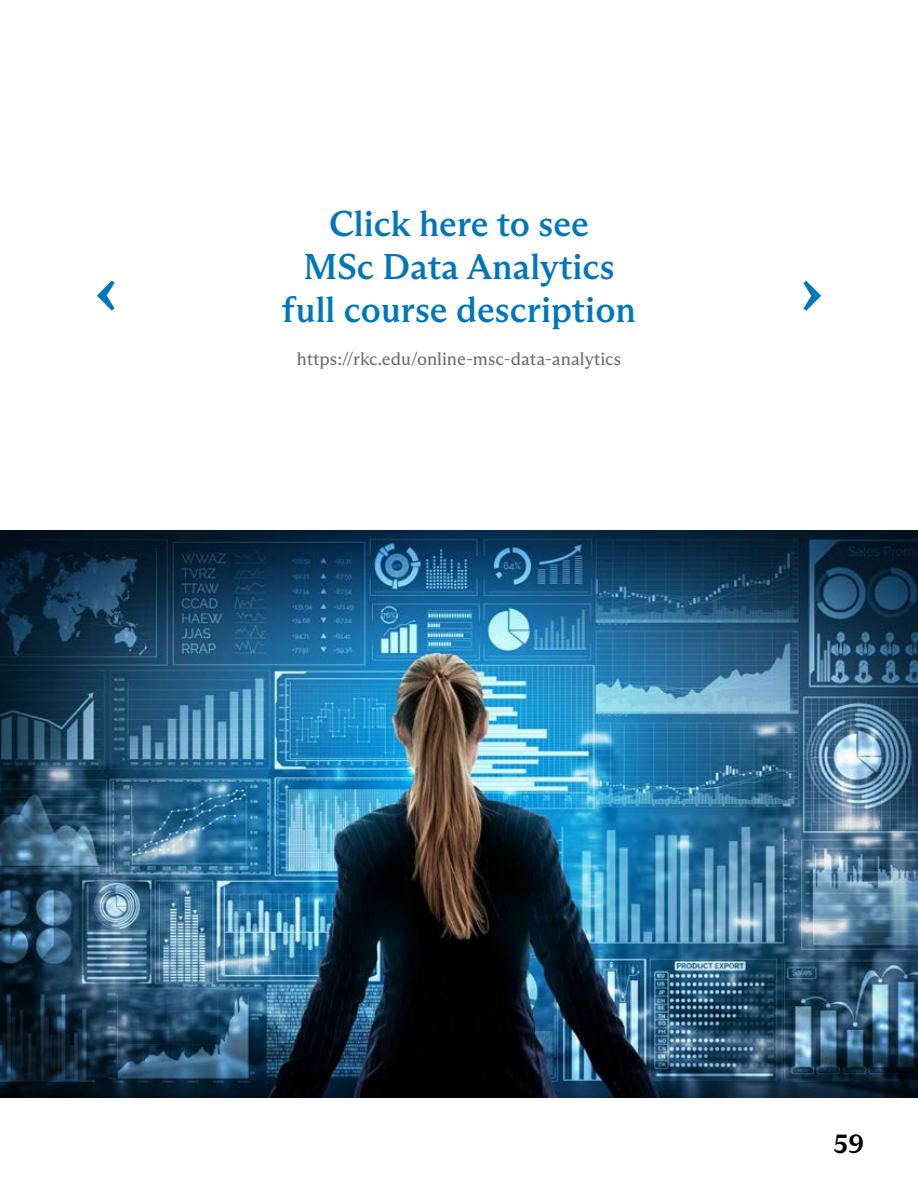
<style>
.page{position:relative;width:918px;height:1188px;background:#fff}
.page>*{position:absolute;margin:0;border:0;box-sizing:border-box;transform-origin:0 0}
.t1{font:700 60px "Robert Kennedy College Arizona Mix";color:#0076bd}
.t2{font:500 36px/43.2px "Robert Kennedy College Arizona Mix";color:#0076bd;text-align:center}
.t3{font:700 27px "Robert Kennedy College Arizona Mix";color:#000}
.t4{font:18px "Robert Kennedy College Arizona Mix";color:#6d6e71}
</style>
<div class="page">
<img style="left:0;top:531px;width:918px;height:567px">
<p class="t2" style="left:282px;top:202px;width:356px">Click here to see<br>MSc Data Analytics full course description</p>
<p class="t4" style="left:297px;top:349px;width:326px">https://rkc.edu/online-msc-data-analytics</p>
<h1 class="t1" style="left:95px;top:254px;width:24px">‹</h1>
<h1 class="t1" style="left:800px;top:254px;width:24px">›</h1>
<p class="t3" style="left:833px;top:1128px;width:32px">59</p>
</div>
